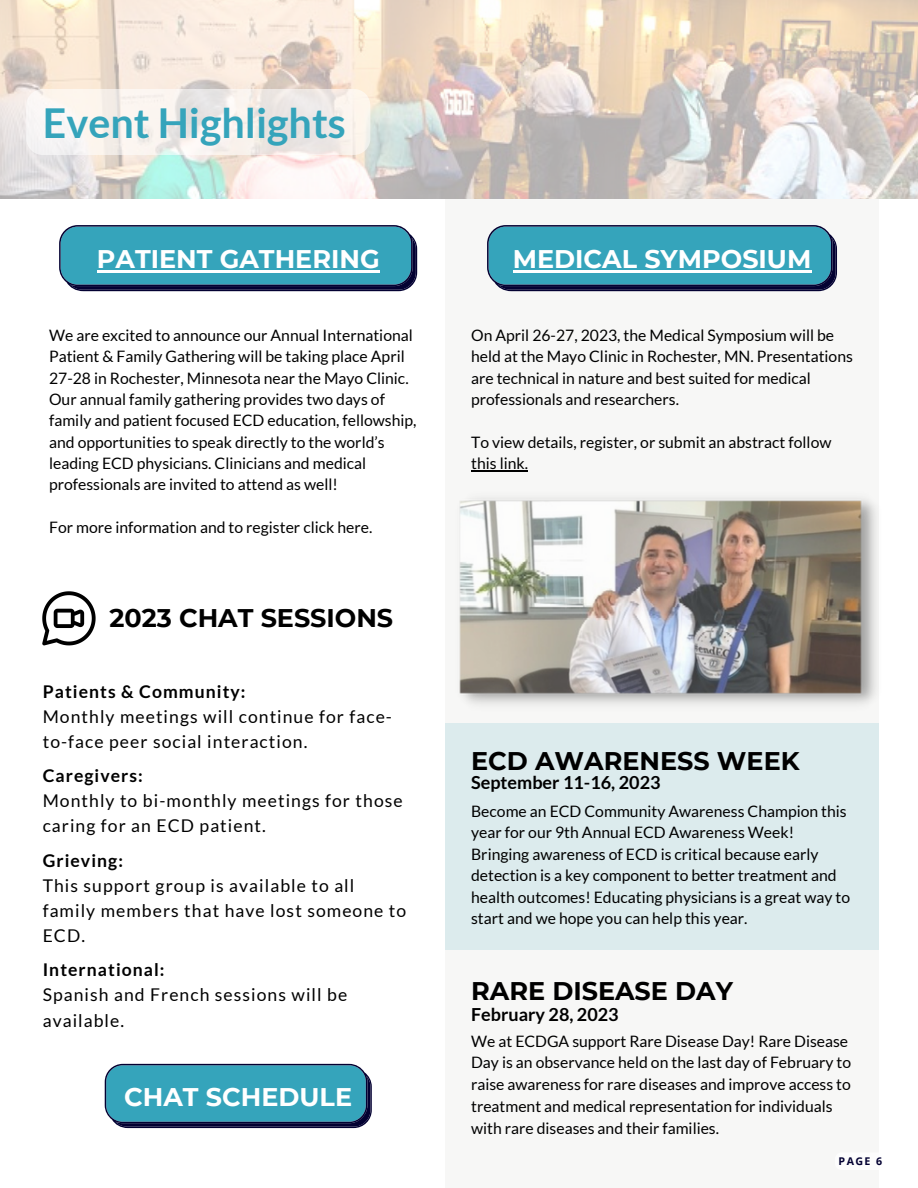
<style>
.page{position:relative;width:918px;height:1188px;background:#fff}
.page>*{position:absolute;margin:0;border:0;box-sizing:border-box;transform-origin:0 0}
.t1{font:700 41.25px "Lato";color:#35a4bb}
.t2{font:700 25.5px "Montserrat";color:#000}
.t3{font:700 25.5px "Montserrat";color:#fff}
.t4{font:700 18px "Lato";color:#000}
.t5{font:17.55px/25.2px "Lato";letter-spacing:.06em;color:#000}
.t6{font:700 17.55px "Lato";letter-spacing:.06em;color:#000}
.t7{font:15.75px/21.3px "Lato";color:#000}
.t8{font:700 10.65px "Open Sans";color:#030132}
</style>
<div class="page">
<div style="left:445px;top:199px;width:434px;height:989px;background:#f7f7f6"></div>
<svg style="left:59px;top:225px;width:358px;height:66px;background:#3793ac"></svg>
<hr style="left:97px;top:270px;width:283px;height:2px;background:#fff">
<svg style="left:487px;top:225px;width:350px;height:66px;background:#3792ab"></svg>
<hr style="left:513px;top:270px;width:298px;height:2px;background:#fff">
<svg style="left:42px;top:591px;width:54px;height:54px"></svg>
<svg style="left:105px;top:1064px;width:267px;height:64px;background:#3592ac"></svg>
<img style="left:0;top:0;width:918px;height:199px">
<svg style="left:26px;top:89px;width:344px;height:66px"></svg>
<img style="left:459px;top:470px;width:417px;height:234px">
<div style="left:445px;top:723px;width:434px;height:226px;background:#dcebed"></div>
<h1 class="t1" style="left:43px;top:97px;width:305px">Event Highlights</h1>
<h2 class="t3" style="left:97px;top:243px;width:284px">PATIENT GATHERING</h2>
<h2 class="t3" style="left:513px;top:243px;width:300px">MEDICAL SYMPOSIUM</h2>
<p class="t7" style="left:49px;top:324px;width:369px">We are excited to announce our Annual International Patient &amp; Family Gathering will be taking place April 27-28 in Rochester, Minnesota near the Mayo Clinic.<br>Our annual family gathering provides two days of family and patient focused ECD education, fellowship, and opportunities to speak directly to the world’s leading ECD physicians. Clinicians and medical professionals are invited to attend as well!</p>
<p class="t7" style="left:49px;top:516px;width:325px">For more information and to register click here.</p>
<h2 class="t2" style="left:109px;top:602px;width:285px">2023 CHAT SESSIONS</h2>
<p class="t6" style="left:43px;top:680px;width:204px">Patients &amp; Community:</p>
<p class="t5" style="left:43px;top:703px;width:351px">Monthly meetings will continue for face&shy;to-face peer social interaction.</p>
<p class="t6" style="left:43px;top:765px;width:102px">Caregivers:</p>
<p class="t5" style="left:43px;top:788px;width:361px">Monthly to bi-monthly meetings for those caring for an ECD patient.</p>
<p class="t6" style="left:43px;top:849px;width:82px">Grieving:</p>
<p class="t5" style="left:43px;top:872px;width:365px">This support group is available to all family members that have lost someone to<br>ECD.</p>
<p class="t6" style="left:43px;top:959px;width:123px">International:</p>
<p class="t5" style="left:43px;top:982px;width:306px">Spanish and French sessions will be available.</p>
<h2 class="t3" style="left:124px;top:1081px;width:229px">CHAT SCHEDULE</h2>
<p class="t7" style="left:471px;top:324px;width:383px">On April 26-27, 2023, the Medical Symposium will be held at the Mayo Clinic in Rochester, MN. Presentations are technical in nature and best suited for medical professionals and researchers.</p>
<p class="t7" style="left:471px;top:431px;width:362px">To view details, register, or submit an abstract follow this link.</p>
<h2 class="t2" style="left:471px;top:746px;width:330px">ECD AWARENESS WEEK</h2>
<p class="t7" style="left:471px;top:800px;width:381px">Become an ECD Community Awareness Champion this year for our 9th Annual ECD Awareness Week!<br>Bringing awareness of ECD is critical because early detection is a key component to better treatment and health outcomes! Educating physicians is a great way to start and we hope you can help this year.</p>
<p class="t4" style="left:471px;top:772px;width:191px">September 11-16, 2023</p>
<h2 class="t2" style="left:471px;top:975px;width:263px">RARE DISEASE DAY</h2>
<p class="t4" style="left:471px;top:1003px;width:149px">February 28, 2023</p>
<p class="t7" style="left:471px;top:1029px;width:382px;line-height:21.9px">We at ECDGA support Rare Disease Day! Rare Disease Day is an observance held on the last day of February to raise awareness for rare diseases and improve access to treatment and medical representation for individuals with rare diseases and their families.</p>
<p class="t8" style="left:839px;top:1154px;width:45px">PAGE 6</p>
</div>
